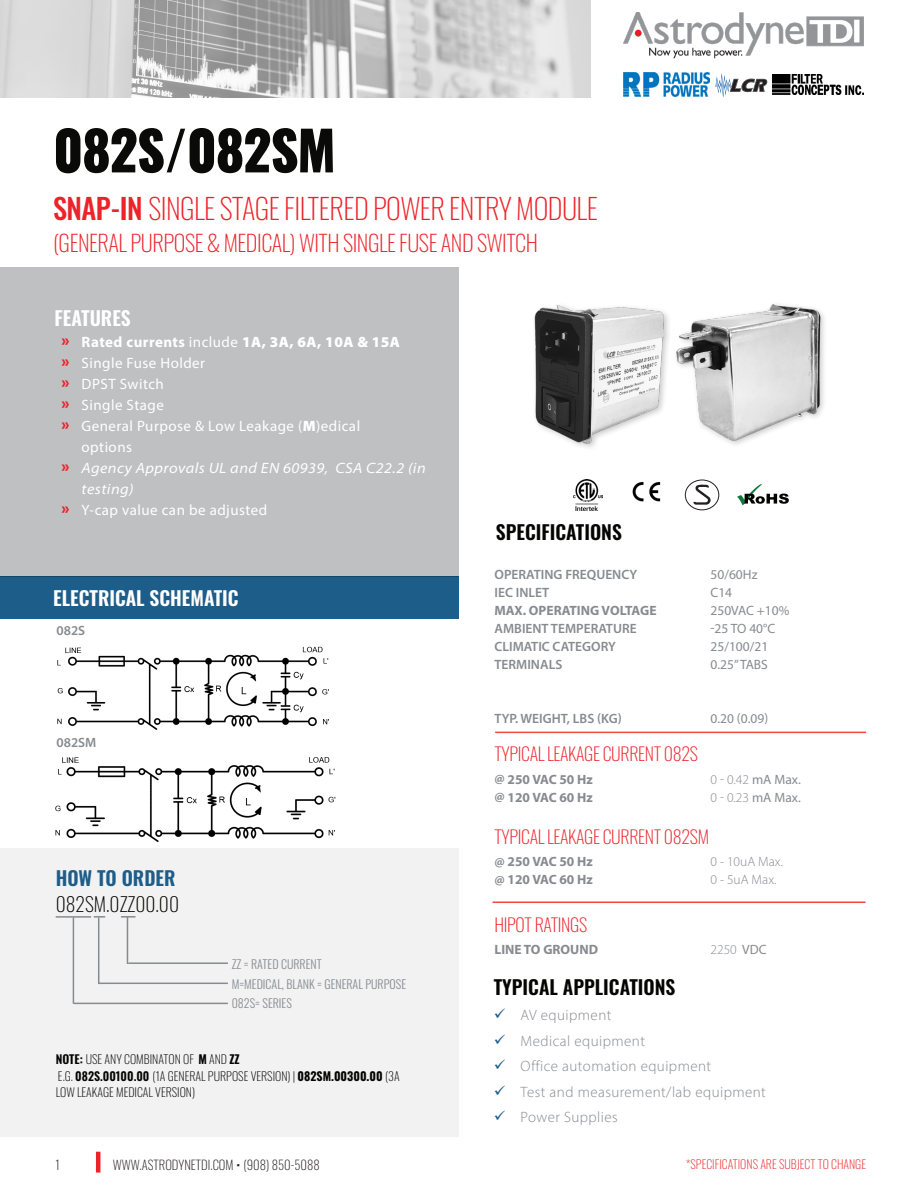
<style>
.page{position:relative;width:918px;height:1188px;background:#fff}
.page>*{position:absolute;margin:0;border:0;box-sizing:border-box;transform-origin:0 0}
.Page_Header_-_Blue{font:800 54px "Oswald";letter-spacing:-.02em;color:#0a0a09}
.Page_Header_-_Blue-2{font:200 28.5px "Oswald";letter-spacing:-.02em;color:#ec2329}
.Page_Header_-_Blue-3{font:200 22.5px "Oswald";letter-spacing:-.02em;color:#ec2329}
.Page_Section_Title{font:600 19.5px "Oswald";color:#040503}
.Page_Section_Title-2{font:600 19.5px "Oswald";color:#fff}
.Page_Section_Title-3{font:200 19.5px "Oswald";color:#040503}
.Page_Section_Title-4{font:600 19.5px "Oswald";color:#1d5d89}
.Page_Header_-_Blue-4{font:200 18px "Oswald";letter-spacing:-.02em;color:#ec2329}
.Page_Section_Title-5{font:15px "Myriad Variable Concept";letter-spacing:.185em;color:#878a8f}
.t1{font:15px/21px "Myriad Variable Concept";letter-spacing:.2em;color:#fff}
.t2{font:italic 15px/21px "Myriad Variable Concept";letter-spacing:.215em;color:#fff}
.t3{font:15px "Myriad Variable Concept";letter-spacing:.23em;color:#fff}
.t4{font:15px "Myriad Variable Concept";letter-spacing:.18em;color:#fff}
.t5{font:13.5px "Myriad Variable Concept";letter-spacing:.195em;color:#878a8f}
.t6{font:13.5px "Myriad Variable Concept";letter-spacing:.22em;color:#878a8f}
.t7{font:13.5px "Myriad Variable Concept";letter-spacing:.25em;color:#878a8f}
.t8{font:13.5px "Myriad Variable Concept";letter-spacing:.155em;color:#878a8f}
.Top_Right_Address{font:200 12.75px "Oswald";color:#231f20}
.Page_Number_-_Align{font:200 12.75px "Oswald";color:#231f20}
.Page_Section_Title-6{font:200 12px/16.5px "Oswald";color:#040503}
.Page_Section_Title-7{font:300 12px "Oswald";color:#878a8f}
.t9{font:200 12px "Oswald";color:#ec272b}
.s1{font-weight:500}
.s2{font-size:16.5px;color:#ec212a}
.s3{font-style:normal;font-size:16.5px;color:#ec212a}
.s4{font-weight:600}
.s5{font-weight:700}
.s6{font-weight:800}
.s7{color:#1d5d89}
</style>
<div class="page">
<div style="left:0;top:577px;width:459px;height:42px;background:#1d5d89"></div>
<div style="left:0;top:267px;width:459px;height:310px;background:#bfc0c1"></div>
<hr style="left:96px;top:1152px;width:4px;height:21px;background:#ec2329">
<img style="left:0;top:0;width:591px;height:97px">
<img style="left:623px;top:13px;width:241px;height:46px">
<svg style="left:715px;top:73px;width:52px;height:24px"></svg>
<hr style="left:495px;top:732px;width:371px;height:1px;background:#ef483e">
<hr style="left:493px;top:902px;width:373px;height:1px;background:#ef483e">
<div style="left:0;top:848px;width:459px;height:289px;background:#f2f2f2"></div>
<hr style="left:56px;top:916px;width:35px;height:2px;background:#878a8f">
<svg style="left:94px;top:916px;width:11px;height:2px"></svg>
<svg style="left:121px;top:916px;width:15px;height:2px"></svg>
<hr style="left:73px;top:918px;width:1px;height:86px;background:#878a8f">
<hr style="left:98px;top:918px;width:1px;height:66px;background:#878a8f">
<hr style="left:127px;top:917px;width:1px;height:47px;background:#878a8f">
<hr style="left:73px;top:1003px;width:155px;height:1px;background:#878a8f">
<hr style="left:128px;top:962px;width:100px;height:2px;background:#878a8f">
<hr style="left:99px;top:983px;width:129px;height:1px;background:#878a8f">
<img style="left:773px;top:74px;width:91px;height:21px">
<img style="left:623px;top:73px;width:86px;height:23px">
<img style="left:55px;top:757px;width:281px;height:85px">
<img style="left:57px;top:646px;width:272px;height:84px">
<img style="left:534px;top:304px;width:67px;height:144px">
<img style="left:601px;top:304px;width:223px;height:141px">
<img style="left:632px;top:482px;width:29px;height:20px">
<svg style="left:737px;top:484px;width:52px;height:21px"></svg>
<img style="left:574px;top:480px;width:29px;height:30px">
<svg style="left:693px;top:485px;width:18px;height:20px"></svg>
<div style="left:685px;top:480px;width:34px;height:30px;border:1px solid #231f20;border-radius:50%"></div>
<p class="Page_Header_-_Blue" style="left:53px;top:122px;width:284px">082S/082SM</p>
<p class="Page_Header_-_Blue-2" style="left:53px;top:184px;width:546px"><span class="s1">SNAP-IN</span> SINGLE STAGE FILTERED POWER ENTRY MODULE</p>
<p class="Page_Header_-_Blue-3" style="left:53px;top:223px;width:486px">(GENERAL PURPOSE &amp; MEDICAL) WITH SINGLE FUSE AND SWITCH</p>
<p class="Page_Section_Title-2" style="left:55px;top:308px;width:78px">FEATURES</p>
<p class="t3" style="left:61px;top:333px;width:336px"><span class="s2">Ĺ</span> Rated currents include 1A, 3A, 6A, 10A &amp; 15A</p>
<p class="t1" style="left:61px;top:352px;width:144px"><span class="s2">Ĺ</span> Single Fuse Holder</p>
<p class="t1" style="left:61px;top:373px;width:101px"><span class="s2">Ĺ</span> DPST Switch</p>
<p class="t4" style="left:61px;top:396px;width:101px"><span class="s2">Ĺ</span> Single Stage</p>
<p class="t1" style="left:82px;top:415px;width:279px;text-indent:-20px"><span class="s2">Ĺ</span> General Purpose &amp; Low Leakage (M )edical options</p>
<p class="t2" style="left:82px;top:457px;width:342px;text-indent:-20px"><span class="s3">Ĺ</span> Agency Approvals UL and EN 60939, CSA C22.2 (in testing)</p>
<p class="t1" style="left:61px;top:499px;width:204px"><span class="s2">Ĺ</span> Y-cap value can be adjusted</p>
<p class="Page_Section_Title-2" style="left:53px;top:587px;width:187px">ELECTRICAL SCHEMATIC</p>
<p class="t5" style="left:57px;top:622px;width:28px">082S</p>
<p class="t5" style="left:57px;top:735px;width:38px">082SM</p>
<p class="Page_Section_Title-4" style="left:56px;top:868px;width:121px">HOW TO ORDER</p>
<p class="Page_Section_Title-3" style="left:56px;top:887px;width:125px">082SM.0ZZ00.00</p>
<p class="Page_Section_Title-7" style="left:232px;top:954px;width:92px">ZZ = RATED CURRENT</p>
<p class="Page_Section_Title-7" style="left:232px;top:973px;width:176px">M=MEDICAL, BLANK = GENERAL PURPOSE</p>
<p class="Page_Section_Title-7" style="left:232px;top:993px;width:62px">082S= SERIES</p>
<p class="Page_Section_Title-6" style="left:56px;top:1050px;width:186px"><span class="s4">NOTE:</span> USE ANY COMBINATON OF <span class="s5">M</span> AND <span class="s5">ZZ</span></p>
<p class="Page_Section_Title-6" style="left:56px;top:1066px;width:345px">E.G. <span class="s4">082S.00100.00</span> (1A GENERAL PURPOSE VERSION) | <span class="s5">082SM.00300.00</span> (3A<br>LOW LEAKAGE MEDICAL VERSION)</p>
<p class="Page_Number_-_Align" style="left:56px;top:1153px;width:6px">1</p>
<p class="Top_Right_Address" style="left:113px;top:1153px;width:208px">WWW.ASTRODYNETDI.COM <span class="s6">·</span> (908) 850-5088</p>
<p class="Page_Section_Title" style="left:496px;top:522px;width:128px">SPECIFICATIONS</p>
<p class="t5" style="left:495px;top:567px;width:142px">OPERATING FREQUENCY</p>
<p class="t5" style="left:711px;top:567px;width:47px">50/60Hz</p>
<p class="t5" style="left:495px;top:585px;width:54px">IEC INLET</p>
<p class="t5" style="left:711px;top:585px;width:21px">C14</p>
<p class="t6" style="left:495px;top:603px;width:161px">MAX.OPERATING VOLTAGE</p>
<p class="t8" style="left:711px;top:603px;width:78px">250VAC +10%</p>
<p class="t5" style="left:495px;top:621px;width:141px">AMBIENT TEMPERATURE</p>
<p class="t5" style="left:711px;top:621px;width:63px">-25 TO 40°C</p>
<p class="t5" style="left:495px;top:639px;width:120px">CLIMATIC CATEGORY</p>
<p class="t5" style="left:711px;top:639px;width:57px">25/100/21</p>
<p class="t5" style="left:495px;top:657px;width:67px">TERMINALS</p>
<p class="t5" style="left:711px;top:657px;width:57px">0.25” TABS</p>
<p class="t5" style="left:495px;top:711px;width:128px">TYP. WEIGHT, LBS (KG)</p>
<p class="t5" style="left:711px;top:711px;width:59px">0.20 (0.09)</p>
<p class="Page_Header_-_Blue-4" style="left:495px;top:738px;width:205px">TYPICAL LEAKAGE CURRENT 082S</p>
<p class="t5" style="left:495px;top:772px;width:97px">@ 250 VAC 50 Hz</p>
<p class="t5" style="left:711px;top:772px;width:91px">0 -0.42 mA Max.</p>
<p class="t5" style="left:495px;top:790px;width:97px">@ 120 VAC 60 Hz</p>
<p class="t5" style="left:711px;top:790px;width:91px">0 -0.23 mA Max.</p>
<p class="Page_Header_-_Blue-4" style="left:495px;top:820px;width:216px">TYPICAL LEAKAGE CURRENT 082SM</p>
<p class="t5" style="left:495px;top:854px;width:97px">@ 250 VAC 50 Hz</p>
<p class="t5" style="left:711px;top:854px;width:74px">0 -10uA Max.</p>
<p class="t5" style="left:495px;top:872px;width:97px">@ 120 VAC 60 Hz</p>
<p class="t5" style="left:711px;top:872px;width:67px">0 -5uA Max.</p>
<p class="Page_Header_-_Blue-4" style="left:495px;top:908px;width:94px">HIPOT RATINGS</p>
<p class="t7" style="left:495px;top:942px;width:101px">LINE TO GROUND</p>
<p class="t5" style="left:711px;top:942px;width:55px">2250 VD C</p>
<p class="Page_Section_Title" style="left:494px;top:977px;width:183px">TYPICAL APPLICATIONS</p>
<p class="Page_Section_Title-5" style="left:494px;top:1007px;width:118px"><span class="s7">✓</span> AV equipment</p>
<p class="Page_Section_Title-5" style="left:494px;top:1032px;width:151px"><span class="s7">✓</span> Medical equipment</p>
<p class="Page_Section_Title-5" style="left:494px;top:1058px;width:218px"><span class="s7">✓</span> Office automation equipment</p>
<p class="Page_Section_Title-5" style="left:494px;top:1083px;width:272px"><span class="s7">✓</span> Test and measurement/lab equipment</p>
<p class="Page_Section_Title-5" style="left:494px;top:1109px;width:124px"><span class="s7">✓</span> Power Supplies</p>
<p class="t9" style="left:686px;top:1154px;width:181px">*SPECIFICATIONS ARE SUBJECT TO CHANGE</p>
</div>
